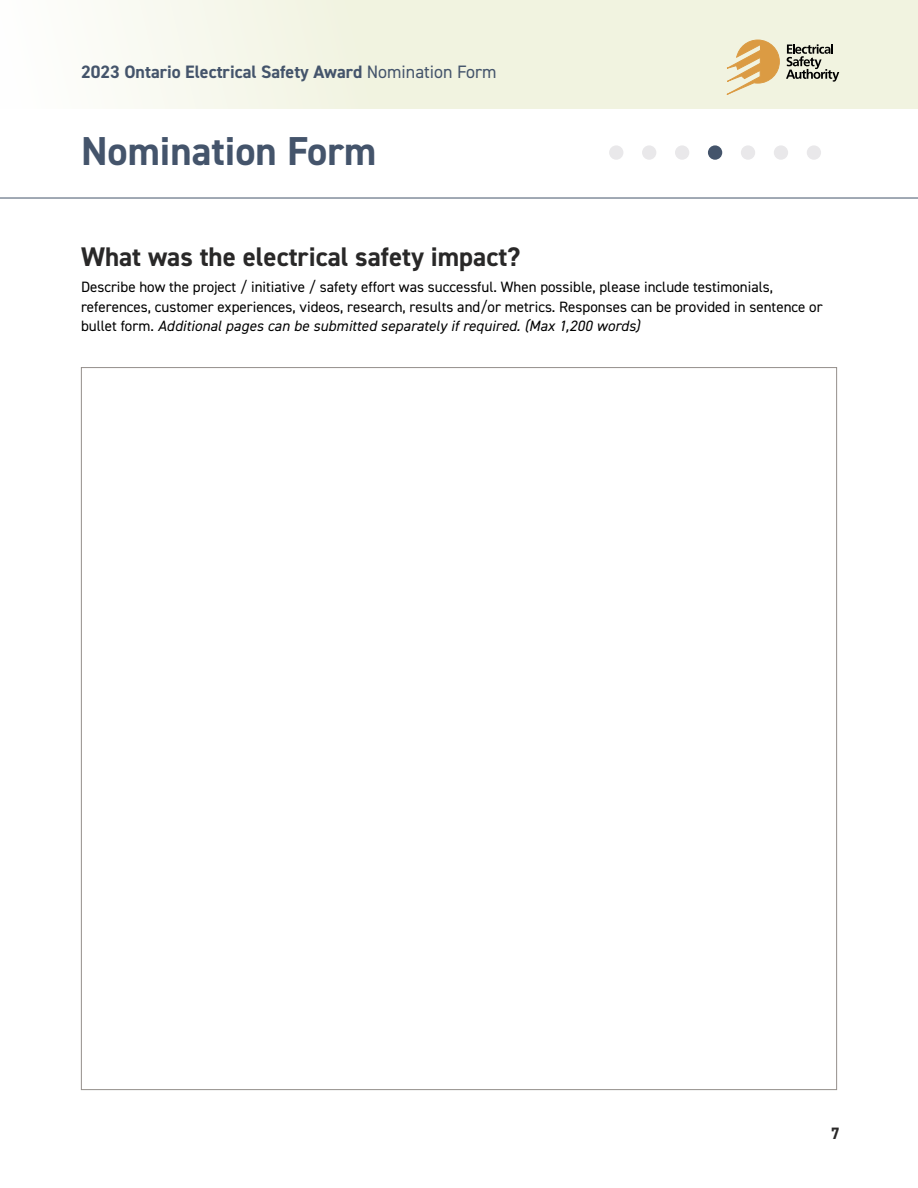
<style>
.page{position:relative;width:918px;height:1188px;background:#fff}
.page>*{position:absolute;margin:0;border:0;box-sizing:border-box;transform-origin:0 0}
.t1{font:700 40.5px "DIN2014";color:#44546b}
.t2{font:700 27px "DIN2014";color:#292828}
.t3{font:700 18px "DIN2014";color:#44546b}
.t4{font:700 16.5px "DIN2014";color:#292828}
.t5{font:15px/19.5px "DIN2014";color:#000}
.s1{font-weight:400}
.s2{font-style:italic}
</style>
<div class="page">
<div style="left:0;top:0;width:918px;height:109px;background:linear-gradient(to right,#f9faf3,#eef0d9)"></div>
<hr style="left:0;top:198px;width:918px;height:1px;background:#44546b">
<svg style="left:721px;top:40px;width:59px;height:57px;background:#e8cfa0"></svg>
<svg style="left:786px;top:44px;width:53px;height:38px;background:#aaab9e"></svg>
<div style="left:807px;top:145px;width:14px;height:15px;background:#e9e8ea;border-radius:50%"></div>
<div style="left:741px;top:145px;width:14px;height:15px;background:#e9e8ea;border-radius:50%"></div>
<div style="left:675px;top:145px;width:14px;height:15px;background:#e9e8ea;border-radius:50%"></div>
<div style="left:609px;top:145px;width:14px;height:15px;background:#e9e8ea;border-radius:50%"></div>
<div style="left:774px;top:145px;width:14px;height:15px;background:#e9e8ea;border-radius:50%"></div>
<div style="left:708px;top:145px;width:14px;height:15px;background:#44546b;border-radius:50%"></div>
<div style="left:642px;top:145px;width:14px;height:15px;background:#e9e8ea;border-radius:50%"></div>
<p class="t3" style="left:81px;top:60px;width:417px">2023 Ontario Electrical Safety Award <span class="s1">Nomination Form</span></p>
<h1 class="t1" style="left:81px;top:124px;width:297px">Nomination Form</h1>
<h2 class="t2" style="left:81px;top:239px;width:441px">What was the electrical safety impact?</h2>
<p class="t5" style="left:81px;top:277px;width:743px">Describe how the project / initiative / safety effort was successful. When possible, please include testimonials, references, customer experiences, videos, research, results and/or metrics. Responses can be provided in sentence or bullet form. <span class="s2">Additional pages can be submitted separately if required. (Max 1,200 words)</span></p>
<p class="t4" style="left:831px;top:1123px;width:10px">7</p>
</div>
